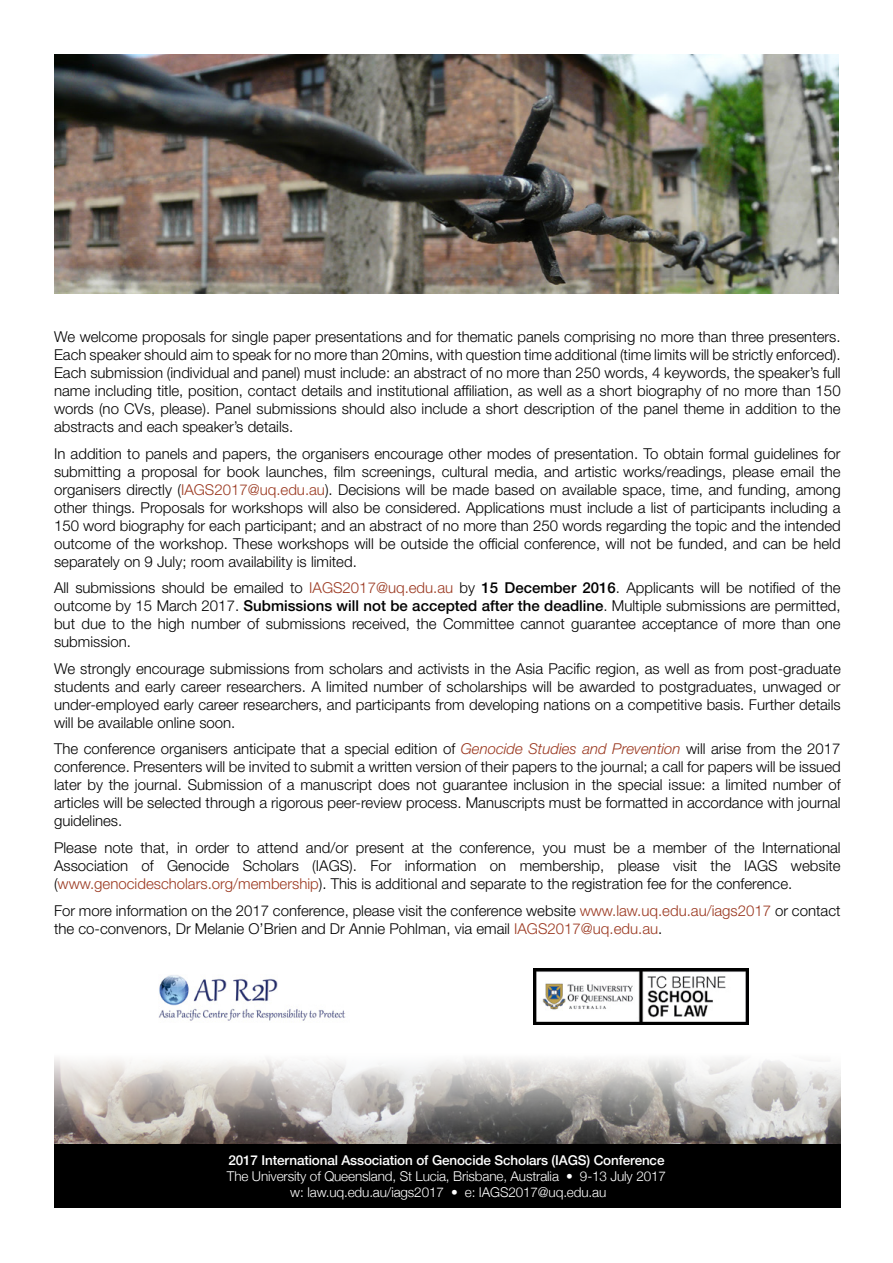
<style>
.page{position:relative;width:893px;height:1263px;background:#fff}
.page>*{position:absolute;margin:0;border:0;box-sizing:border-box;transform-origin:0 0}
.t1{font:300 15px/18px "Helvetica Neue LT Std";color:#000;text-align:justify}
.t2{font:300 13.5px/16.2px "Helvetica Neue";letter-spacing:-.01em;color:#fff;text-align:center}
.t3{font:500 13.5px "Helvetica Neue";letter-spacing:-.01em;color:#fff}
.s1{color:#9b3921}
.s2{font-weight:500}
.s3{font-style:italic;color:#9b3921}
</style>
<div class="page">
<img style="left:54px;top:54px;width:785px;height:239px">
<div style="left:54px;top:1144px;width:787px;height:64px;background:#000"></div>
<img style="left:158px;top:975px;width:187px;height:46px">
<img style="left:533px;top:968px;width:215px;height:56px">
<img style="left:54px;top:1058px;width:787px;height:86px">
<p class="t1" style="left:54px;top:328px;width:788px">We welcome proposals for single paper presentations and for thematic panels comprising no more than three presenters.<br>Each speaker should aim to speak for no more than 20mins, with question time additional (time limits will be strictly enforced).<br>Each submission (individual and panel) must include: an abstract of no more than 250 words, 4 keywords, the speaker’s full name including title, position, contact details and institutional affiliation, as well as a short biography of no more than 150 words (no CVs, please). Panel submissions should also include a short description of the panel theme in addition to the abstracts and each speaker’s details.</p>
<p class="t1" style="left:54px;top:444px;width:788px">In addition to panels and papers, the organisers encourage other modes of presentation. To obtain formal guidelines for submitting a proposal for book launches, film screenings, cultural media, and artistic works/readings, please email the organisers directly (<span class="s1">IAGS2017@uq.edu.au</span>). Decisions will be made based on available space, time, and funding, among other things. Proposals for workshops will also be considered. Applications must include a list of participants including a 150 word biography for each participant; and an abstract of no more than 250 words regarding the topic and the intended outcome of the workshop. These workshops will be outside the official conference, will not be funded, and can be held separately on 9 July; room availability is limited.</p>
<p class="t1" style="left:54px;top:579px;width:788px">All submissions should be emailed to <span class="s1">IAGS2017@uq.edu.au</span> by <span class="s2">15 December 2016</span>. Applicants will be notified of the outcome by 15 March 2017. <span class="s2">Submissions will not be accepted after the deadline</span>. Multiple submissions are permitted, but due to the high number of submissions received, the Committee cannot guarantee acceptance of more than one submission.</p>
<p class="t1" style="left:54px;top:659px;width:788px">We strongly encourage submissions from scholars and activists in the Asia Pacific region, as well as from post-graduate students and early career researchers. A limited number of scholarships will be awarded to postgraduates, unwaged or under-employed early career researchers, and participants from developing nations on a competitive basis. Further details will be available online soon.</p>
<p class="t1" style="left:54px;top:740px;width:788px">The conference organisers anticipate that a special edition of <span class="s3">Genocide Studies and Prevention</span> will arise from the 2017 conference. Presenters will be invited to submit a written version of their papers to the journal; a call for papers will be issued later by the journal. Submission of a manuscript does not guarantee inclusion in the special issue: a limited number of articles will be selected through a rigorous peer-review process. Manuscripts must be formatted in accordance with journal guidelines.</p>
<p class="t1" style="left:54px;top:838px;width:788px">Please note that, in order to attend and/or present at the conference, you must be a member of the International Association of Genocide Scholars (IAGS). For information on membership, please visit the IAGS website (<span class="s1">www.genocidescholars.org/membership</span>). This is additional and separate to the registration fee for the conference.</p>
<p class="t1" style="left:54px;top:901px;width:788px">For more information on the 2017 conference, please visit the conference website <span class="s1">www.law.uq.edu.au/iags2017</span> or contact the co-convenors, Dr Melanie O’Brien and Dr Annie Pohlman, via email <span class="s1">IAGS2017@uq.edu.au</span>.</p>
<p class="t3" style="left:228px;top:1149px;width:438px">2017 International Association of Genocide Scholars (IAGS) Conference</p>
<p class="t2" style="left:227px;top:1167px;width:440px">The University of Queensland, St Lucia, Brisbane, Australia • 9-13 July 2017 w: law.uq.edu.au/iags2017 • e: IAGS2017@uq.edu.au</p>
</div>
